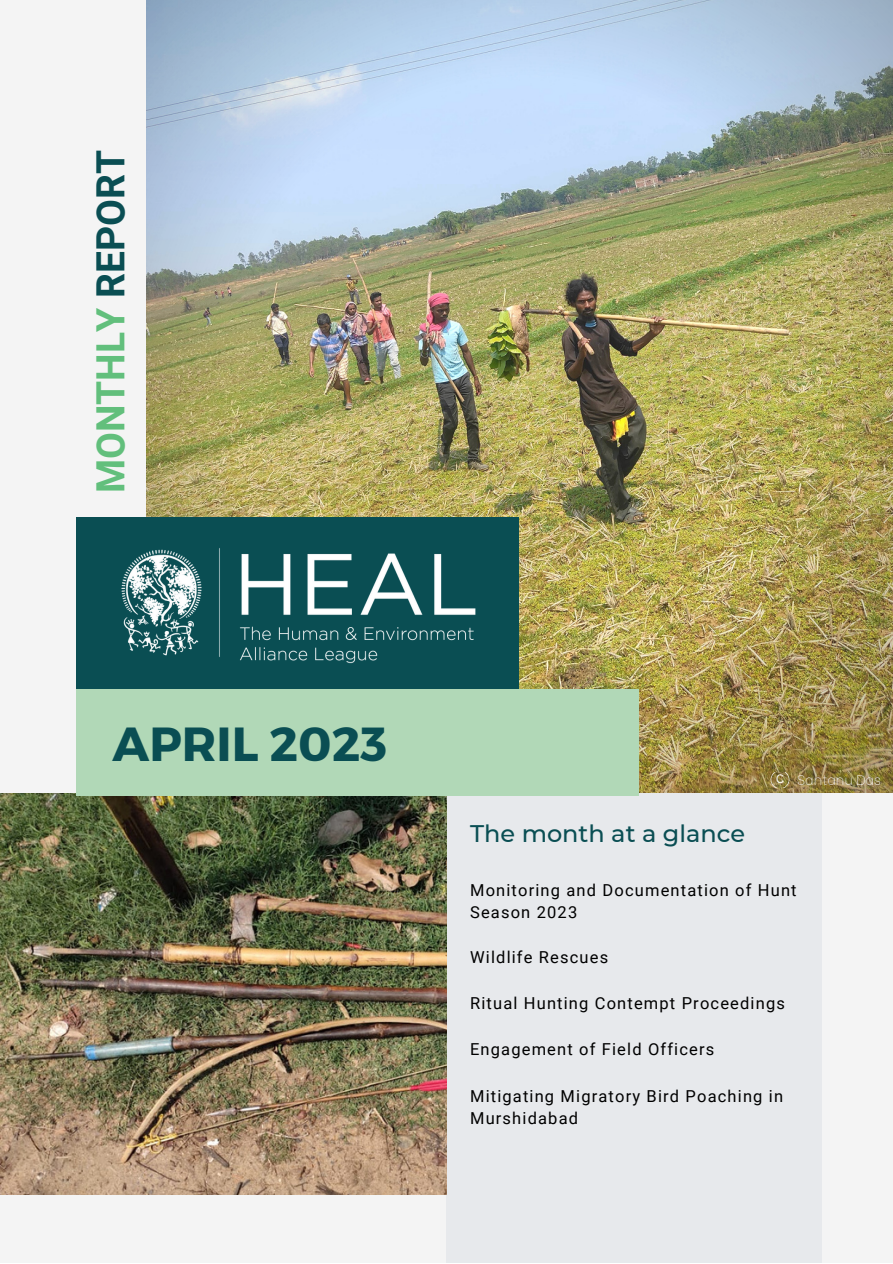
<style>
.page{position:relative;width:893px;height:1264px;background:#fff}
.page>*{position:absolute;margin:0;border:0;box-sizing:border-box;transform-origin:0 0}
.t1{font:700 47.85px "Montserrat";color:#0a4e53}
.t2{font:700 39px "Roboto";color:#62bf7c}
.t3{font:500 24px "Montserrat";color:#0a4e53}
.t4{font:16.5px/22.5px "Roboto";letter-spacing:.07em;color:#000}
.t5{font:100 13.65px "Be Vietnam";color:#fff}
.t6{font:11.85px "Canva Sans";color:#fff}
.s1{color:#0a4e53}
</style>
<div class="page">
<div style="left:0;top:0;width:892px;height:1262px;background:#f4f4f4"></div>
<img style="left:0;top:793px;width:446px;height:401px">
<div style="left:446px;top:599px;width:375px;height:663px;background:#e7e9ec"></div>
<img style="left:147px;top:0;width:745px;height:792px">
<div style="left:76px;top:517px;width:443px;height:240px;background:#0a4e53"></div>
<div style="left:76px;top:688px;width:563px;height:107px;background:#b1d8b7"></div>
<img style="left:121px;top:548px;width:355px;height:116px">
<svg style="left:770px;top:772px;width:19px;height:15px"></svg>
<p class="t2" style="left:88px;top:493px;width:344px;rotate:-90deg">MONTHLY <span class="s1">REPORT</span></p>
<p class="t1" style="left:113px;top:712px;width:276px">APRIL 2023</p>
<p class="t6" style="left:775px;top:770px;width:10px">C</p>
<p class="t5" style="left:797px;top:768px;width:85px">Santanu Das</p>
<p class="t3" style="left:470px;top:818px;width:276px">The month at a glance</p>
<p class="t4" style="left:470px;top:878px;width:328px">Monitoring and Documentation of Hunt<br>Season 2023</p>
<p class="t4" style="left:470px;top:946px;width:140px">Wildlife Rescues</p>
<p class="t4" style="left:470px;top:992px;width:316px">Ritual Hunting Contempt Proceedings</p>
<p class="t4" style="left:470px;top:1038px;width:246px">Engagement of Field Officers</p>
<p class="t4" style="left:470px;top:1084px;width:314px">Mitigating Migratory Bird Poaching in<br>Murshidabad</p>
</div>
